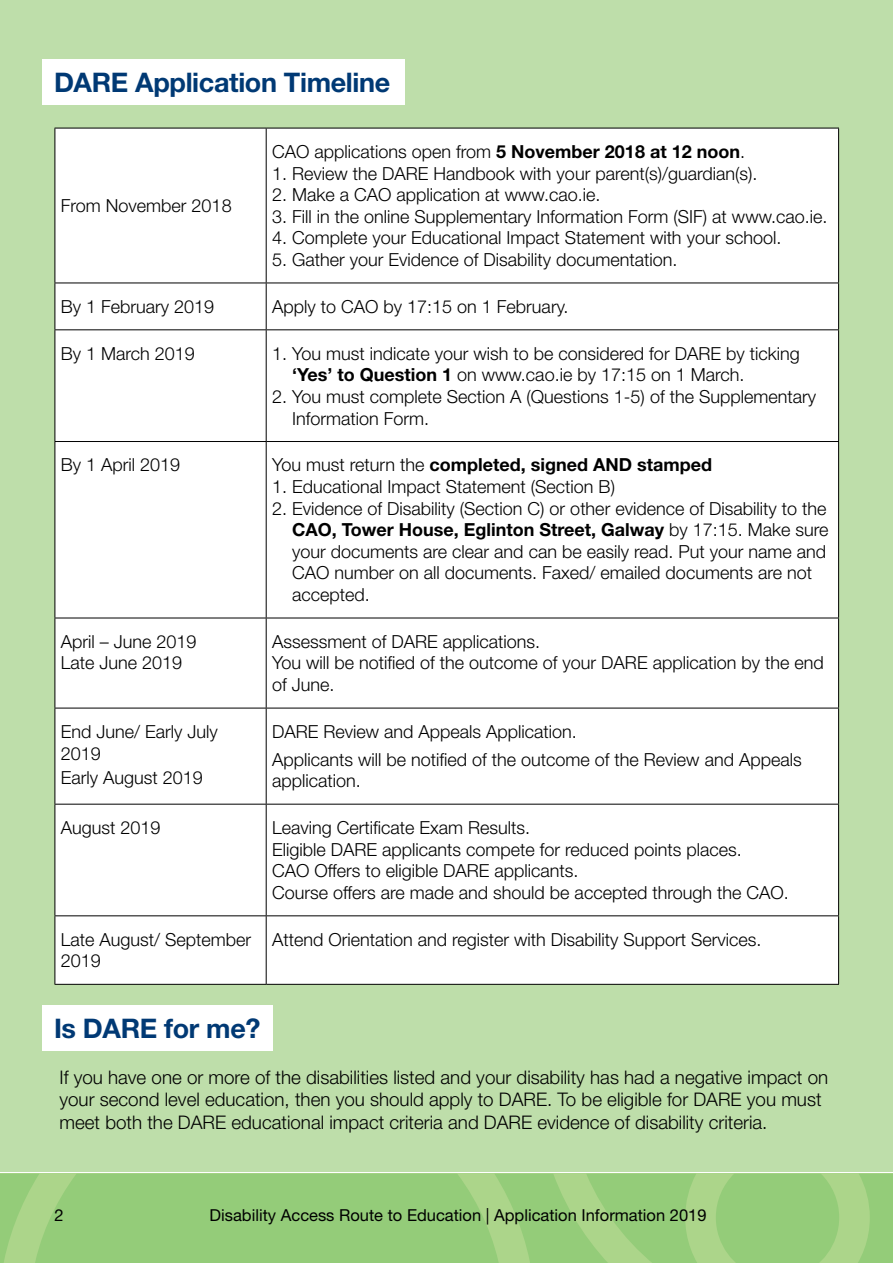
<style>
.page{position:relative;width:893px;height:1263px;background:#fff}
.page>*{position:absolute;margin:0;border:0;box-sizing:border-box;transform-origin:0 0}
.t1{font:700 27px "Helvetica Neue LT Std";letter-spacing:-.015em;color:#003974}
.t2{font:300 18.75px/22.5px "Helvetica Neue LT Std";color:#000}
.t3{font:300 18px/21.6px "Helvetica Neue LT Std";color:#000}
.t4{font:700 18px "Helvetica Neue LT Std";color:#000}
.t5{font:16.5px "Helvetica Neue LT Std";color:#000}
.s1{font-weight:700}
.s2{font-weight:300}
</style>
<div class="page">
<div style="left:0;top:0;width:893px;height:1171px;background:#bedeaa"></div>
<div style="left:43px;top:60px;width:362px;height:45px;background:#fff"></div>
<div style="left:43px;top:1006px;width:230px;height:45px;background:#fff"></div>
<svg style="left:0;top:1174px;width:893px;height:89px;fill:#94cc79"></svg>
<div style="left:56px;top:129px;width:782px;height:855px;background:#fff"></div>
<hr style="left:55px;top:128px;width:211px;height:1px;background:#000">
<hr style="left:55px;top:128px;width:1px;height:155px;background:#000">
<hr style="left:266px;top:128px;width:573px;height:1px;background:#000">
<hr style="left:266px;top:128px;width:1px;height:155px;background:#000">
<hr style="left:838px;top:128px;width:1px;height:155px;background:#000">
<hr style="left:55px;top:283px;width:211px;height:1px;background:#000">
<hr style="left:55px;top:283px;width:1px;height:46px;background:#000">
<hr style="left:266px;top:283px;width:573px;height:1px;background:#000">
<hr style="left:266px;top:283px;width:1px;height:46px;background:#000">
<hr style="left:838px;top:283px;width:1px;height:46px;background:#000">
<hr style="left:55px;top:329px;width:211px;height:1px;background:#000">
<hr style="left:55px;top:330px;width:1px;height:111px;background:#000">
<hr style="left:266px;top:329px;width:573px;height:1px;background:#000">
<hr style="left:266px;top:330px;width:1px;height:111px;background:#000">
<hr style="left:838px;top:330px;width:1px;height:111px;background:#000">
<hr style="left:55px;top:441px;width:211px;height:1px;background:#000">
<hr style="left:55px;top:442px;width:1px;height:176px;background:#000">
<hr style="left:266px;top:441px;width:573px;height:1px;background:#000">
<hr style="left:266px;top:442px;width:1px;height:176px;background:#000">
<hr style="left:838px;top:442px;width:1px;height:176px;background:#000">
<hr style="left:55px;top:618px;width:211px;height:1px;background:#000">
<hr style="left:55px;top:618px;width:1px;height:90px;background:#000">
<hr style="left:266px;top:618px;width:573px;height:1px;background:#000">
<hr style="left:266px;top:618px;width:1px;height:90px;background:#000">
<hr style="left:838px;top:618px;width:1px;height:90px;background:#000">
<hr style="left:55px;top:708px;width:211px;height:1px;background:#000">
<hr style="left:55px;top:708px;width:1px;height:96px;background:#000">
<hr style="left:266px;top:708px;width:573px;height:1px;background:#000">
<hr style="left:266px;top:708px;width:1px;height:96px;background:#000">
<hr style="left:838px;top:708px;width:1px;height:96px;background:#000">
<hr style="left:55px;top:804px;width:211px;height:1px;background:#000">
<hr style="left:55px;top:804px;width:1px;height:111px;background:#000">
<hr style="left:266px;top:804px;width:573px;height:1px;background:#000">
<hr style="left:266px;top:804px;width:1px;height:111px;background:#000">
<hr style="left:838px;top:804px;width:1px;height:111px;background:#000">
<hr style="left:55px;top:915px;width:211px;height:1px;background:#000">
<hr style="left:55px;top:916px;width:1px;height:68px;background:#000">
<hr style="left:266px;top:915px;width:573px;height:1px;background:#000">
<hr style="left:266px;top:916px;width:1px;height:68px;background:#000">
<hr style="left:838px;top:916px;width:1px;height:68px;background:#000">
<hr style="left:55px;top:984px;width:211px;height:1px;background:#000">
<hr style="left:266px;top:984px;width:573px;height:1px;background:#000">
<h1 class="t1" style="left:54px;top:65px;width:338px">DARE Application Timeline</h1>
<p class="t3" style="left:61px;top:194px;width:172px">From November 2018</p>
<p class="t3" style="left:272px;top:140px;width:474px">CAO applications open from <span class="s1">5 November 2018 at 12 noon</span>.</p>
<p class="t3" style="left:272px;top:162px;width:487px">1. Review the DARE Handbook with your parent(s)/guardian(s).</p>
<p class="t3" style="left:272px;top:184px;width:330px">2. Make a CAO application at www.cao.ie.</p>
<p class="t3" style="left:272px;top:205px;width:557px">3. Fill in the online Supplementary Information Form (SIF) at www.cao.ie.</p>
<p class="t3" style="left:272px;top:227px;width:511px">4. Complete your Educational Impact Statement with your school.</p>
<p class="t3" style="left:272px;top:248px;width:407px">5. Gather your Evidence of Disability documentation.</p>
<p class="t3" style="left:61px;top:295px;width:155px">By 1 February 2019</p>
<p class="t3" style="left:272px;top:295px;width:298px">Apply to CAO by 17:15 on 1 February.</p>
<p class="t3" style="left:61px;top:342px;width:136px">By 1 March 2019</p>
<p class="t3" style="left:292px;top:342px;width:509px;text-indent:-20px">1. You must indicate your wish to be considered for DARE by ticking <span class="s1">‘Yes’ to Question 1</span> on www.cao.ie by 17:15 on 1 March.</p>
<p class="t3" style="left:292px;top:385px;width:525px;text-indent:-20px">2. You must complete Section A (Questions 1-5) of the Supplementary<br>Information Form.</p>
<p class="t3" style="left:61px;top:454px;width:121px">By 1 April 2019</p>
<p class="t4" style="left:272px;top:454px;width:441px"><span class="s2">You must return the</span> completed, signed AND stamped</p>
<p class="t3" style="left:272px;top:475px;width:344px">1. Educational Impact Statement (Section B)</p>
<p class="t3" style="left:292px;top:497px;width:538px;text-indent:-20px">2. Evidence of Disability (Section C) or other evidence of Disability to the <span class="s1">CAO, Tower House, Eglinton Street, Galway</span> by 17:15. Make sure your documents are clear and can be easily read. Put your name and CAO number on all documents. Faxed/ emailed documents are not accepted.</p>
<p class="t3" style="left:61px;top:630px;width:137px">April – June 2019<br>Late June 2019</p>
<p class="t3" style="left:272px;top:630px;width:553px">Assessment of DARE applications.<br>You will be notified of the outcome of your DARE application by the end of June.</p>
<p class="t3" style="left:61px;top:720px;width:159px">End June/ Early July<br>2019</p>
<p class="t3" style="left:61px;top:767px;width:144px">Early August 2019</p>
<p class="t3" style="left:272px;top:717px;width:531px;line-height:27.6px">DARE Review and Appeals Application.<br>Applicants will be notified of the outcome of the Review and Appeals</p>
<p class="t3" style="left:272px;top:769px;width:90px">application.</p>
<p class="t3" style="left:61px;top:816px;width:101px">August 2019</p>
<p class="t3" style="left:272px;top:816px;width:518px">Leaving Certificate Exam Results.<br>Eligible DARE applicants compete for reduced points places.<br>CAO Offers to eligible DARE applicants.<br>Course offers are made and should be accepted through the CAO.</p>
<p class="t3" style="left:61px;top:928px;width:192px">Late August/ September<br>2019</p>
<p class="t3" style="left:272px;top:928px;width:491px">Attend Orientation and register with Disability Support Services.</p>
<h1 class="t1" style="left:54px;top:1011px;width:208px">Is DARE for me?</h1>
<p class="t2" style="left:60px;top:1065px;width:770px">If you have one or more of the disabilities listed and your disability has had a negative impact on your second level education, then you should apply to DARE. To be eligible for DARE you must meet both the DARE educational impact criteria and DARE evidence of disability criteria.</p>
<p class="t5" style="left:55px;top:1205px;width:11px">2</p>
<p class="t5" style="left:210px;top:1205px;width:498px">Disability Access Route to Education | Application Information 2019</p>
</div>
